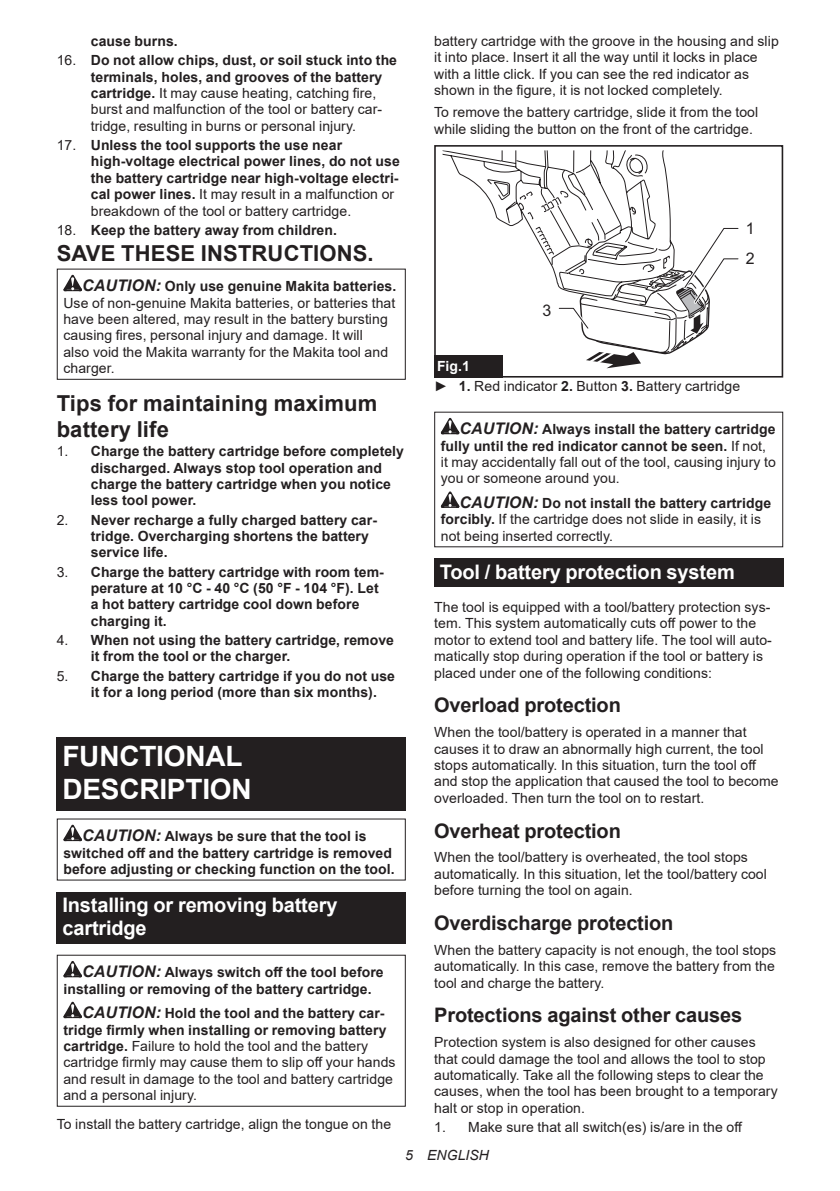
<style>
.page{position:relative;width:840px;height:1191px;background:#fff}
.page>*{position:absolute;margin:0;border:0;box-sizing:border-box;transform-origin:0 0}
.t1{font:700 28px/32.8px "Arial";letter-spacing:-.01em;color:#fff}
.t2{font:700 22px/25.8px "Arial";letter-spacing:.005em;color:#231f20}
.t3{font:700 20px "Arial";letter-spacing:-.01em;color:#231f20}
.t4{font:700 20px/23.4px "Arial";letter-spacing:-.01em;color:#fff}
.t5{font:16px/30.4px "Arial";color:#231f20}
.t6{font:14px/16.4px "Arial";letter-spacing:.005em;color:#231f20}
.t7{font:700 14px/16.4px "Arial";letter-spacing:.005em;color:#231f20}
.t8{font:italic 14px "Arial";letter-spacing:.005em;color:#231f20}
.s1{font-weight:700}
.s2{font-weight:400}
.s3{font-weight:700;font-style:italic;font-size:16px}
.s4{font-style:italic;font-size:16px}
.s5{font-weight:700;color:#fff}
</style>
<div class="page">
<svg style="left:63px;top:275px;width:19px;height:16px"></svg>
<div style="left:57px;top:269px;width:348px;height:111px;border:1px solid #231f20"></div>
<div style="left:57px;top:736px;width:348px;height:74px;background:#231f20"></div>
<svg style="left:63px;top:824px;width:19px;height:17px"></svg>
<div style="left:57px;top:892px;width:348px;height:51px;background:#231f20"></div>
<svg style="left:63px;top:961px;width:19px;height:16px"></svg>
<svg style="left:63px;top:1001px;width:19px;height:17px"></svg>
<div style="left:434px;top:145px;width:348px;height:232px;border:2px solid #231f20"></div>
<svg style="left:442px;top:150px;width:297px;height:221px"></svg>
<div style="left:434px;top:355px;width:68px;height:22px;background:#231f20"></div>
<svg style="left:440px;top:418px;width:19px;height:16px"></svg>
<svg style="left:440px;top:491px;width:19px;height:17px"></svg>
<div style="left:434px;top:558px;width:348px;height:29px;background:#231f20"></div>
<p class="t7" style="left:91px;top:33px;width:88px">cause burns.</p>
<p class="t6" style="left:91px;top:52px;width:307px;text-indent:-34px">16. <span class="s1">Do not allow chips, dust, or soil stuck into the terminals, holes, and grooves of the battery cartridge.</span> It may cause heating, catching fire, burst and malfunction of the tool or battery car&shy;tridge, resulting in burns or personal injury.</p>
<p class="t7" style="left:91px;top:137px;width:310px;text-indent:-34px"><span class="s2">17.</span> Unless the tool supports the use near high-voltage electrical power lines, do not use the battery cartridge near high-voltage electri&shy;cal power lines. <span class="s2">It may result in a malfunction or breakdown of the tool or battery cartridge.</span></p>
<p class="t7" style="left:57px;top:222px;width:281px"><span class="s2">18.</span> Keep the battery away from children.</p>
<h2 class="t2" style="left:57px;top:240px;width:318px">SAVE THESE INSTRUCTIONS.</h2>
<p class="t6" style="left:63px;top:278px;width:334px;text-indent:19px"><span class="s3">CAUTION:</span> <span class="s1">Only use genuine Makita batteries.<br></span>Use of non-genuine Makita batteries, or batteries that have been altered, may result in the battery bursting causing fires, personal injury and damage. It will<br>also void the Makita warranty for the Makita tool and charger.</p>
<h2 class="t2" style="left:57px;top:391px;width:322px">Tips for maintaining maximum battery life</h2>
<p class="t7" style="left:91px;top:443px;width:314px;text-indent:-34px"><span class="s2">1.</span> Charge the battery cartridge before completely discharged. Always stop tool operation and charge the battery cartridge when you notice less tool power.</p>
<p class="t7" style="left:91px;top:511px;width:287px;text-indent:-34px"><span class="s2">2.</span> Never recharge a fully charged battery car&shy;tridge. Overcharging shortens the battery service life.</p>
<p class="t7" style="left:91px;top:563px;width:294px;text-indent:-34px"><span class="s2">3.</span> Charge the battery cartridge with room tem&shy;perature at 10 °C - 40 °C (50 °F - 104 °F). Let a hot battery cartridge cool down before charging it.</p>
<p class="t7" style="left:91px;top:632px;width:304px;text-indent:-34px"><span class="s2">4.</span> When not using the battery cartridge, remove it from the tool or the charger.</p>
<p class="t7" style="left:91px;top:667px;width:305px;text-indent:-34px"><span class="s2">5.</span> Charge the battery cartridge if you do not use it for a long period (more than six months).</p>
<h1 class="t1" style="left:62px;top:740px;width:191px">FUNCTIONAL<br>DESCRIPTION</h1>
<p class="t7" style="left:63px;top:828px;width:332px;text-indent:19px"><span class="s4">CAUTION:</span> Always be sure that the tool is switched off and the battery cartridge is removed before adjusting or checking function on the tool.</p>
<h3 class="t4" style="left:62px;top:893px;width:276px">Installing or removing battery cartridge</h3>
<p class="t7" style="left:63px;top:964px;width:321px;text-indent:19px"><span class="s4">CAUTION:</span> Always switch off the tool before installing or removing of the battery cartridge.</p>
<p class="t6" style="left:63px;top:1005px;width:333px;text-indent:19px"><span class="s3">CAUTION:</span> <span class="s1">Hold the tool and the battery car&shy;tridge firmly when installing or removing battery cartridge.</span> Failure to hold the tool and the battery cartridge firmly may cause them to slip off your hands and result in damage to the tool and battery cartridge and a personal injury.</p>
<p class="t6" style="left:57px;top:1115px;width:336px">To install the battery cartridge, align the tongue on the</p>
<p class="t6" style="left:434px;top:33px;width:346px">battery cartridge with the groove in the housing and slip it into place. Insert it all the way until it locks in place with a little click. If you can see the red indicator as shown in the figure, it is not locked completely.</p>
<p class="t6" style="left:434px;top:104px;width:325px">To remove the battery cartridge, slide it from the tool while sliding the button on the front of the cartridge.</p>
<p class="t5" style="left:542px;top:295px;width:10px">3</p>
<p class="t5" style="left:745px;top:213px;width:10px">1<br>2</p>
<p class="t6" style="left:434px;top:356px;width:307px;line-height:20.2px"><span class="s5">Fig.1<br></span>► <span class="s1">1.</span> Red indicator <span class="s1">2.</span> Button <span class="s1">3.</span> Battery cartridge</p>
<p class="t6" style="left:440px;top:421px;width:336px;text-indent:19px"><span class="s3">CAUTION:</span> <span class="s1">Always install the battery cartridge fully until the red indicator cannot be seen.</span> If not, it may accidentally fall out of the tool, causing injury to you or someone around you.</p>
<p class="t6" style="left:440px;top:494px;width:331px;text-indent:19px"><span class="s3">CAUTION:</span> <span class="s1">Do not install the battery cartridge forcibly.</span> If the cartridge does not slide in easily, it is not being inserted correctly.</p>
<h3 class="t4" style="left:439px;top:560px;width:296px">Tool / battery protection system</h3>
<p class="t6" style="left:434px;top:599px;width:339px">The tool is equipped with a tool/battery protection sys&shy;tem. This system automatically cuts off power to the motor to extend tool and battery life. The tool will auto&shy;matically stop during operation if the tool or battery is placed under one of the following conditions:</p>
<h3 class="t3" style="left:434px;top:691px;width:188px">Overload protection</h3>
<p class="t6" style="left:434px;top:724px;width:346px">When the tool/battery is operated in a manner that causes it to draw an abnormally high current, the tool stops automatically. In this situation, turn the tool off and stop the application that caused the tool to become overloaded. Then turn the tool on to restart.</p>
<h3 class="t3" style="left:434px;top:816px;width:188px">Overheat protection</h3>
<p class="t6" style="left:434px;top:849px;width:334px">When the tool/battery is overheated, the tool stops automatically. In this situation, let the tool/battery cool before turning the tool on again.</p>
<h3 class="t3" style="left:434px;top:908px;width:241px">Overdischarge protection</h3>
<p class="t6" style="left:434px;top:941px;width:343px;text-align:justify">When the battery capacity is not enough, the tool stops automatically. In this case, remove the battery from the tool and charge the battery.</p>
<h3 class="t3" style="left:434px;top:1001px;width:309px">Protections against other causes</h3>
<p class="t6" style="left:434px;top:1034px;width:345px">Protection system is also designed for other causes that could damage the tool and allows the tool to stop automatically. Take all the following steps to clear the causes, when the tool has been brought to a temporary halt or stop in operation.</p>
<p class="t6" style="left:434px;top:1118px;width:309px">1. Make sure that all switch(es) is/are in the off</p>
<p class="t8" style="left:405px;top:1146px;width:85px">5 ENGLISH</p>
</div>
